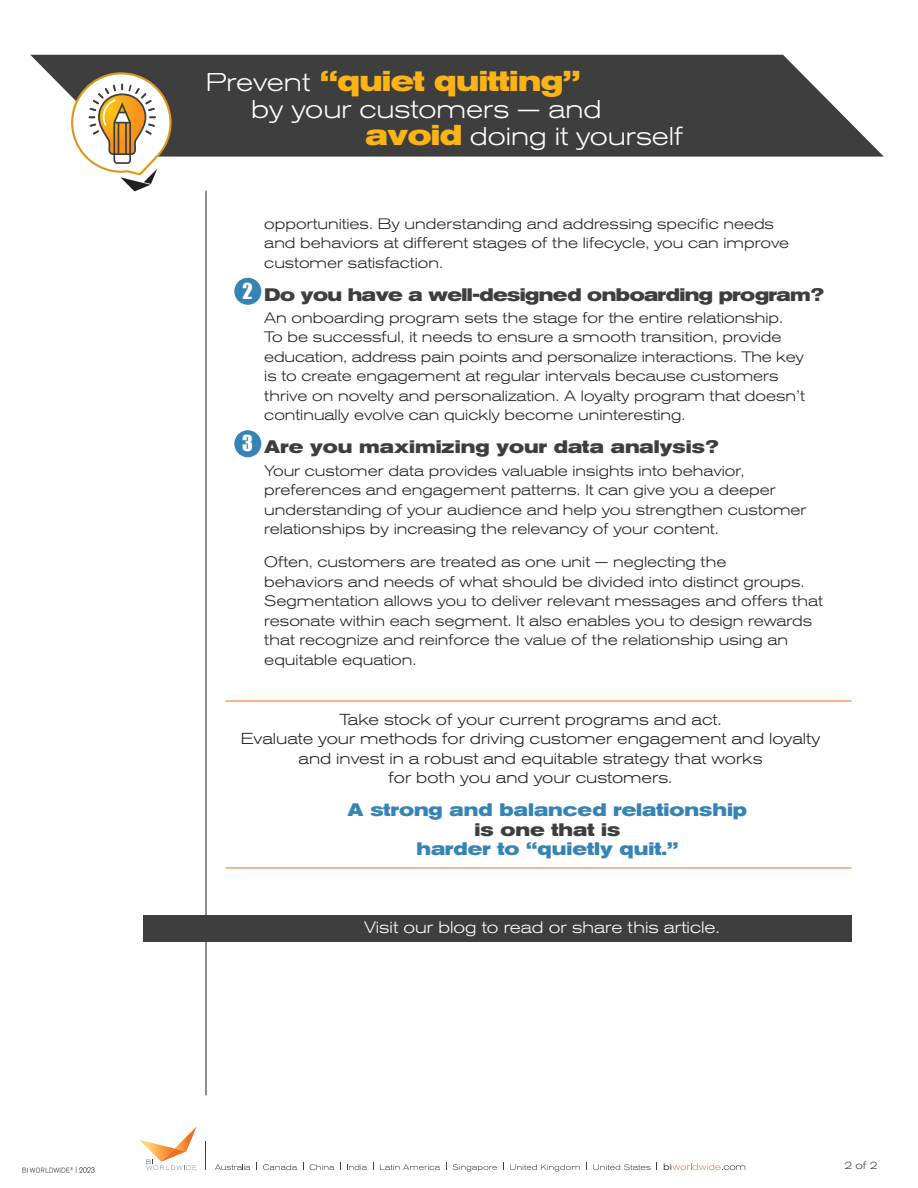
<style>
.page{position:relative;width:918px;height:1188px;background:#fff}
.page>*{position:absolute;margin:0;border:0;box-sizing:border-box;transform-origin:0 0}
.t1{font:700 expanded 28.5px "Akzidenz Grotesk BE";letter-spacing:-.02em;color:#fbb416}
.t2{font:300 expanded 25.5px/27px "Akzidenz Grotesk BE";color:#fff}
.t3{font:20.25px "Impact";color:#fff}
.t4{font:700 expanded 18px "Akzidenz Grotesk BE";letter-spacing:-.015em;color:#3e3e3f}
.t5{font:700 expanded 18px/19.5px "Akzidenz Grotesk BE";color:#3684b6;text-align:center}
.t6{font:300 expanded 16.5px "Akzidenz Grotesk BE";color:#fff}
.t7{font:300 expanded 15.75px/19.5px "Akzidenz Grotesk BE";color:#231f20;text-align:center}
.t8{font:300 expanded 15px/19.5px "Akzidenz Grotesk BE";color:#231f20}
.t9{font:300 expanded 10.5px "Akzidenz Grotesk BE";color:#3e3e3f}
.s1{font-weight:300;font-size:25.5px;color:#fff}
.s2{font-weight:700;font-size:28.5px;color:#fbb416}
.s3{color:#3e3e3f}
</style>
<div class="page">
<hr style="left:206px;top:191px;width:1px;height:904px;background:#231f20">
<hr style="left:226px;top:701px;width:625px;height:1px;background:#f36e21">
<hr style="left:226px;top:868px;width:625px;height:1px;background:#f36e21">
<svg style="left:139px;top:1126px;width:58px;height:44px"></svg>
<svg style="left:205px;top:1142px;width:1px;height:28px"></svg>
<svg style="left:215px;top:1164px;width:35px;height:6px"></svg>
<svg style="left:263px;top:1164px;width:34px;height:6px"></svg>
<svg style="left:310px;top:1164px;width:24px;height:6px"></svg>
<svg style="left:347px;top:1164px;width:20px;height:6px"></svg>
<svg style="left:380px;top:1164px;width:60px;height:6px"></svg>
<svg style="left:453px;top:1164px;width:44px;height:8px"></svg>
<svg style="left:510px;top:1164px;width:70px;height:8px"></svg>
<svg style="left:593px;top:1164px;width:58px;height:6px"></svg>
<svg style="left:664px;top:1163px;width:81px;height:7px"></svg>
<img style="left:22px;top:1166px;width:73px;height:8px">
<div style="left:143px;top:915px;width:708px;height:27px;background:#3e3e3f"></div>
<svg style="left:30px;top:55px;width:854px;height:102px;background:#535354"></svg>
<svg style="left:70px;top:71px;width:103px;height:120px"></svg>
<div style="left:234px;top:278px;width:27px;height:27px;background:#3684b6;border-radius:50%"></div>
<div style="left:234px;top:430px;width:27px;height:27px;background:#3684b6;border-radius:50%"></div>
<p class="t1" style="left:206px;top:64px;width:376px"><span class="s1">Prevent</span> “quiet quitting”</p>
<p class="t2" style="left:365px;top:95px;width:319px;text-indent:-114px">by your customers — and <span class="s2">avoid</span> doing it yourself</p>
<p class="t3" style="left:243px;top:275px;width:12px">2</p>
<p class="t3" style="left:242px;top:428px;width:12px">3</p>
<p class="t8" style="left:264px;top:214px;width:526px">opportunities. By understanding and addressing specific needs and behaviors at different stages of the lifecycle, you can improve customer satisfaction.</p>
<p class="t4" style="left:264px;top:284px;width:561px">Do you have a well-designed onboarding program?</p>
<p class="t8" style="left:264px;top:308px;width:542px">An onboarding program sets the stage for the entire relationship.<br>To be successful, it needs to ensure a smooth transition, provide education, address pain points and personalize interactions. The key is to create engagement at regular intervals because customers thrive on novelty and personalization. A loyalty program that doesn’t continually evolve can quickly become uninteresting.</p>
<p class="t4" style="left:264px;top:437px;width:456px">Are you maximizing your data analysis?</p>
<p class="t8" style="left:264px;top:461px;width:544px">Your customer data provides valuable insights into behavior, preferences and engagement patterns. It can give you a deeper understanding of your audience and help you strengthen customer relationships by increasing the relevancy of your content.</p>
<p class="t8" style="left:264px;top:552px;width:560px">Often, customers are treated as one unit — neglecting the<br>behaviors and needs of what should be divided into distinct groups.<br>Segmentation allows you to deliver relevant messages and offers that resonate within each segment. It also enables you to design rewards that recognize and reinforce the value of the relationship using an equitable equation.</p>
<p class="t7" style="left:241px;top:710px;width:581px">Take stock of your current programs and act.<br>Evaluate your methods for driving customer engagement and loyalty and invest in a robust and equitable strategy that works<br>for both you and your customers.</p>
<p class="t5" style="left:348px;top:800px;width:401px">A strong and balanced relationship <span class="s3">is one that is<br></span>harder to “quietly quit.”</p>
<p class="t6" style="left:364px;top:918px;width:357px">Visit our blog to read or share this article.</p>
<p class="t9" style="left:844px;top:1159px;width:35px">2 of 2</p>
</div>
